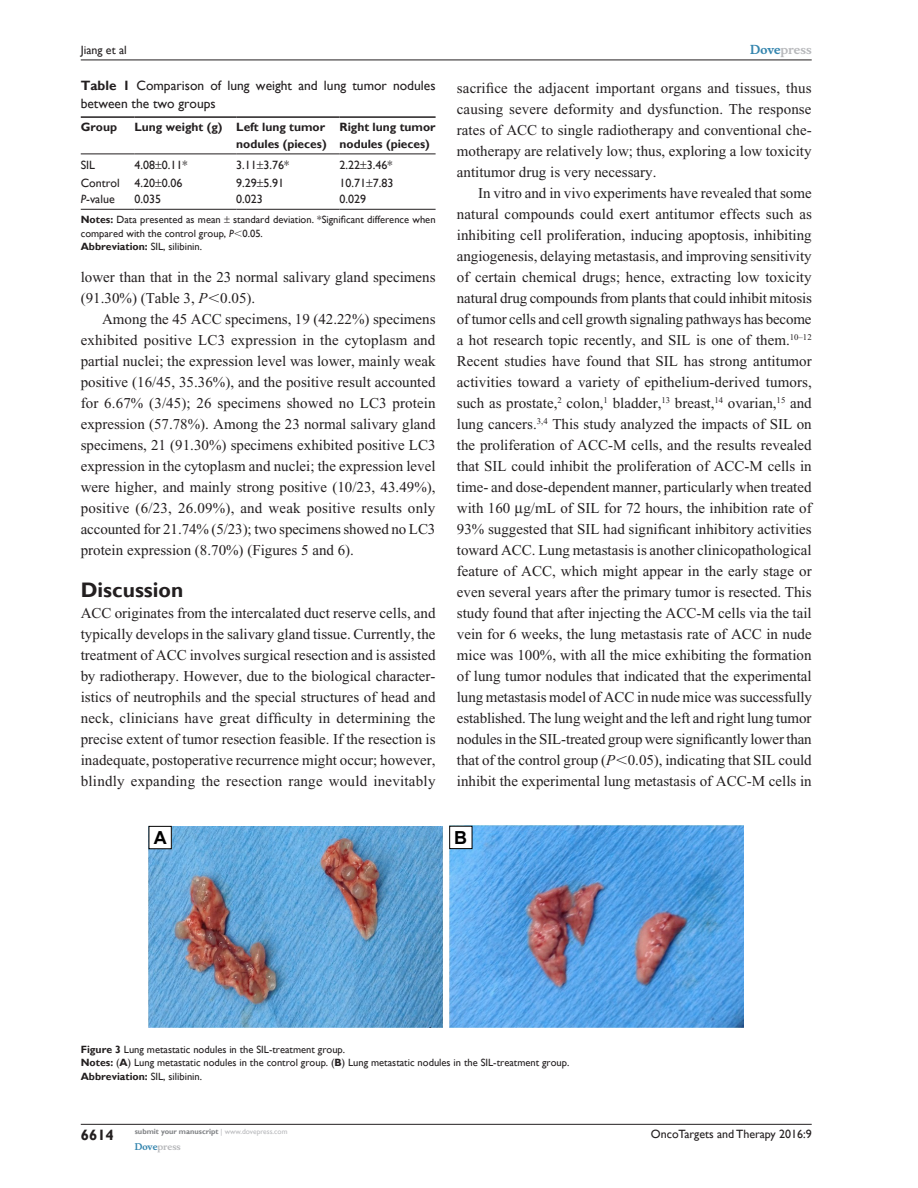
<style>
.page{position:relative;width:918px;height:1188px;background:#fff}
.page>*{position:absolute;margin:0;border:0;box-sizing:border-box;transform-origin:0 0}
.t1{font:700 21px "Gill Sans";color:#231f20}
.Tx{font:15px/21px "Times New Roman";color:#231f20;text-align:justify}
.TxF{font:15px/21px "Times New Roman";color:#231f20;text-align:justify}
.t2{font:700 15px "Gill Sans";color:#231f20}
.TN_TT{font:13.5px/18px "Gill Sans";color:#231f20}
.TB{font:12px "Gill Sans";color:#231f20}
.TCH{font:700 12px/16.5px "Gill Sans";color:#231f20}
.t3{font:700 12px "Musee";color:#b8b9bc}
.TSNRI{font:10.5px/13.5px "Gill Sans";color:#231f20}
.FigSNRI{font:10.5px "Gill Sans";color:#231f20}
.FigC{font:10.5px "Gill Sans";color:#231f20}
.t4{font:700 9px "Musee";color:#b8b9bc}
.t5{font:700 7.5px "Gill Sans";color:#808285}
.s1{font-weight:700}
.s2{font-style:italic}
.s3{font-family:"Mathematical Pi One"}
.s4{color:#3485ae}
.s5{font-weight:400;color:#b8b9bc}
</style>
<div class="page">
<hr style="left:81px;top:1124px;width:731px;height:1px;background:#231f20">
<hr style="left:81px;top:60px;width:731px;height:1px;background:#231f20">
<hr style="left:81px;top:116px;width:54px;height:2px;background:#231f20">
<hr style="left:135px;top:116px;width:101px;height:2px;background:#231f20">
<hr style="left:236px;top:116px;width:104px;height:2px;background:#231f20">
<hr style="left:340px;top:116px;width:96px;height:2px;background:#231f20">
<hr style="left:81px;top:154px;width:54px;height:1px;background:#231f20">
<hr style="left:135px;top:154px;width:101px;height:1px;background:#231f20">
<hr style="left:236px;top:154px;width:104px;height:1px;background:#231f20">
<hr style="left:340px;top:154px;width:96px;height:1px;background:#231f20">
<hr style="left:81px;top:209px;width:54px;height:1px;background:#231f20">
<hr style="left:135px;top:209px;width:101px;height:1px;background:#231f20">
<hr style="left:236px;top:209px;width:104px;height:1px;background:#231f20">
<hr style="left:340px;top:209px;width:96px;height:1px;background:#231f20">
<img style="left:449px;top:826px;width:295px;height:201px">
<img style="left:149px;top:826px;width:293px;height:201px">
<div style="left:149px;top:826px;width:22px;height:23px;background:#fff"></div>
<div style="left:149px;top:826px;width:23px;height:23px;border:1px solid #000"></div>
<div style="left:450px;top:826px;width:22px;height:23px;background:#fff"></div>
<div style="left:449px;top:826px;width:23px;height:23px;border:1px solid #000"></div>
<p class="TB" style="left:81px;top:43px;width:48px">Jiang et al</p>
<p class="TN_TT" style="left:81px;top:77px;width:356px"><span class="s1">Table 1</span> Comparison of lung weight and lung tumor nodules between the two groups</p>
<p class="TCH" style="left:81px;top:119px;width:38px">Group</p>
<p class="TCH" style="left:135px;top:119px;width:89px">Lung weight (g)</p>
<p class="TCH" style="left:236px;top:119px;width:92px">Left lung tumor nodules (pieces)</p>
<p class="TCH" style="left:340px;top:119px;width:97px">Right lung tumor nodules (pieces)</p>
<p class="TB" style="left:81px;top:158px;width:6px">SIL</p>
<p class="TB" style="left:135px;top:158px;width:54px">4.08 0.11*</p>
<p class="TB" style="left:236px;top:158px;width:54px">3.11 3.76*</p>
<p class="TB" style="left:340px;top:158px;width:54px">2.22 3.46*</p>
<p class="TB" style="left:81px;top:176px;width:41px">Control</p>
<p class="TB" style="left:135px;top:176px;width:49px">4.20 0.06</p>
<p class="TB" style="left:236px;top:176px;width:49px">9.29 5.91</p>
<p class="TB" style="left:340px;top:176px;width:55px">10.71 7.83</p>
<p class="TB" style="left:81px;top:192px;width:36px"><span class="s2">P</span>-value</p>
<p class="TB" style="left:135px;top:192px;width:28px">0.035</p>
<p class="TB" style="left:236px;top:192px;width:28px">0.023</p>
<p class="TB" style="left:340px;top:192px;width:28px">0.029</p>
<p class="TSNRI" style="left:81px;top:213px;width:356px"><span class="s1">Notes:</span> Data presented as mean standard deviation. *Significant difference when compared with the control group, <span class="s2">P</span><span class="s3">,</span>0.05.</p>
<p class="TSNRI" style="left:81px;top:240px;width:123px"><span class="s1">Abbreviation:</span> SIL, silibinin.</p>
<p class="TxF" style="left:81px;top:266px;width:356px">lower than that in the 23 normal salivary gland specimens (91.30%) (Table 3, <span class="s2">P</span><span class="s3">,</span>0.05).</p>
<p class="Tx" style="left:81px;top:308px;width:356px;text-indent:21px">Among the 45 ACC specimens, 19 (42.22%) specimens exhibited positive LC3 expression in the cytoplasm and partial nuclei; the expression level was lower, mainly weak positive (16/45, 35.36%), and the positive result accounted for 6.67% (3/45); 26 specimens showed no LC3 protein expression (57.78%). Among the 23 normal salivary gland specimens, 21 (91.30%) specimens exhibited positive LC3 expression in the cytoplasm and nuclei; the expression level were higher, and mainly strong positive (10/23, 43.49%), positive (6/23, 26.09%), and weak positive results only accounted for 21.74% (5/23); two specimens showed no LC3 protein expression (8.70%) (Figures 5 and 6).</p>
<h1 class="t1" style="left:81px;top:577px;width:104px">Discussion</h1>
<p class="TxF" style="left:81px;top:602px;width:356px">ACC originates from the intercalated duct reserve cells, and typically develops in the salivary gland tissue. Currently, the treatment of ACC involves surgical resection and is assisted by radiotherapy. However, due to the biological character&shy;istics of neutrophils and the special structures of head and neck, clinicians have great difficulty in determining the precise extent of tumor resection feasible. If the resection is inadequate, postoperative recurrence might occur; however, blindly expanding the resection range would inevitably</p>
<p class="t3" style="left:750px;top:43px;width:63px"><span class="s4">Dove</span>press</p>
<p class="TxF" style="left:457px;top:77px;width:356px">sacrifice the adjacent important organs and tissues, thus causing severe deformity and dysfunction. The response rates of ACC to single radiotherapy and conventional che&shy;motherapy are relatively low; thus, exploring a low toxicity antitumor drug is very necessary.</p>
<p class="Tx" style="left:457px;top:182px;width:357px;text-indent:21px">In vitro and in vivo experiments have revealed that some natural compounds could exert antitumor effects such as inhibiting cell proliferation, inducing apoptosis, inhibiting angiogenesis, delaying metastasis, and improving sensitivity of certain chemical drugs; hence, extracting low toxicity natural drug compounds from plants that could inhibit mitosis of tumor cells and cell growth signaling pathways has become a hot research topic recently, and SIL is one of them.<sup>10–12<br></sup>Recent studies have found that SIL has strong antitumor activities toward a variety of epithelium-derived tumors, such as prostate,<sup>2</sup> colon,<sup>1</sup> bladder,<sup>13</sup> breast,<sup>14</sup> ovarian,<sup>15</sup> and lung cancers.<sup>3,4</sup> This study analyzed the impacts of SIL on the proliferation of ACC-M cells, and the results revealed that SIL could inhibit the proliferation of ACC-M cells in time- and dose-dependent manner, particularly when treated with 160 g/mL of SIL for 72 hours, the inhibition rate of 93% suggested that SIL had significant inhibitory activities toward ACC. Lung metastasis is another clinicopathological feature of ACC, which might appear in the early stage or even several years after the primary tumor is resected. This study found that after injecting the ACC-M cells via the tail vein for 6 weeks, the lung metastasis rate of ACC in nude mice was 100%, with all the mice exhibiting the formation of lung tumor nodules that indicated that the experimental lung metastasis model of ACC in nude mice was successfully established. The lung weight and the left and right lung tumor nodules in the SIL-treated group were significantly lower than that of the control group (<span class="s2">P</span><span class="s3">,</span>0.05), indicating that SIL could inhibit the experimental lung metastasis of ACC-M cells in</p>
<p class="FigC" style="left:81px;top:1043px;width:266px"><span class="s1">Figure 3</span> Lung metastatic nodules in the SIL-treatment group.</p>
<p class="FigSNRI" style="left:81px;top:1056px;width:490px"><span class="s1">Notes:</span> (<span class="s1">A</span>) Lung metastatic nodules in the control group. (<span class="s1">B</span>) Lung metastatic nodules in the SIL-treatment group.</p>
<p class="FigSNRI" style="left:81px;top:1070px;width:123px"><span class="s1">Abbreviation:</span> SIL, silibinin.</p>
<p class="t2" style="left:81px;top:1126px;width:35px">6614</p>
<p class="t5" style="left:135px;top:1127px;width:154px">submit your manuscript <span class="s5">| www.dovepress.com</span></p>
<p class="t4" style="left:135px;top:1141px;width:48px"><span class="s4">Dove</span>press</p>
<p class="TB" style="left:651px;top:1127px;width:162px">OncoTargets and Therapy 2016:9</p>
</div>
